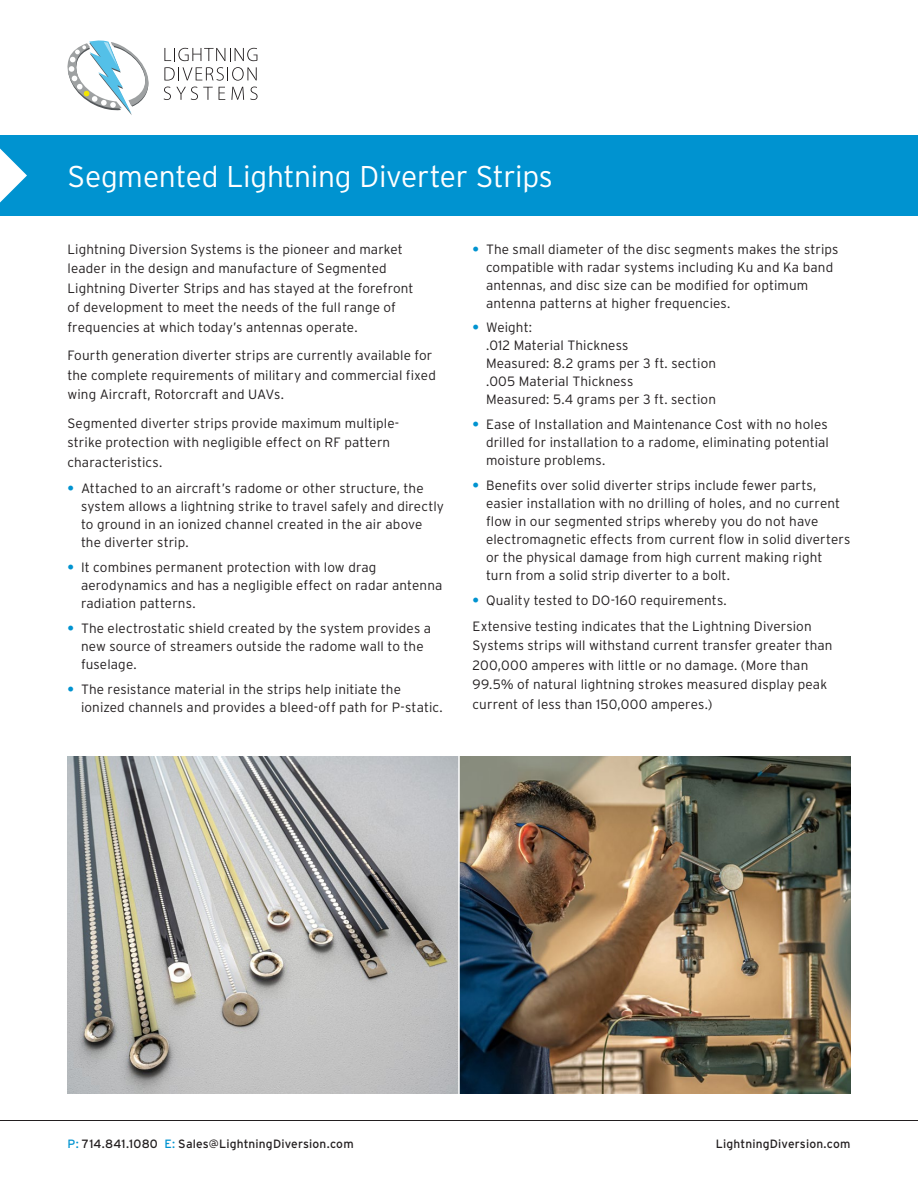
<style>
.page{position:relative;width:918px;height:1188px;background:#fff}
.page>*{position:absolute;margin:0;border:0;box-sizing:border-box;transform-origin:0 0}
.t1{font:300 30px "Interstate";letter-spacing:-.01em;color:#fff}
.t2{font:300 13.5px/18px "Interstate";letter-spacing:.01em;color:#231f20}
.t3{font:12px "Interstate";letter-spacing:.015em;color:#231f20}
.s1{font-weight:700;color:#0093d0}
.s2{color:#0093d0}
</style>
<div class="page">
<div style="left:0;top:135px;width:918px;height:81px;background:#0093d0"></div>
<svg style="left:0;top:148px;width:27px;height:54px"></svg>
<hr style="left:0;top:1120px;width:918px;height:1px;background:#231f20">
<img style="left:68px;top:756px;width:782px;height:338px">
<hr style="left:458px;top:754px;width:2px;height:346px;background:#fff">
<svg style="left:164px;top:48px;width:93px;height:13px"></svg>
<svg style="left:164px;top:67px;width:93px;height:14px"></svg>
<svg style="left:164px;top:87px;width:49px;height:13px"></svg>
<svg style="left:219px;top:87px;width:6px;height:13px"></svg>
<svg style="left:231px;top:87px;width:13px;height:13px"></svg>
<svg style="left:250px;top:87px;width:8px;height:13px"></svg>
<svg style="left:68px;top:40px;width:81px;height:75px"></svg>
<h1 class="t1" style="left:68px;top:160px;width:487px">Segmented Lightning Diverter Strips</h1>
<p class="t2" style="left:68px;top:239px;width:348px;line-height:19.5px">Lightning Diversion Systems is the pioneer and market leader in the design and manufacture of Segmented Lightning Diverter Strips and has stayed at the forefront of development to meet the needs of the full range of frequencies at which today’s antennas operate.</p>
<p class="t2" style="left:68px;top:346px;width:370px;line-height:19.5px">Fourth generation diverter strips are currently available for the complete requirements of military and commercial fixed wing Aircraft, Rotorcraft and UAVs.</p>
<p class="t2" style="left:68px;top:413px;width:333px;line-height:19.5px">Segmented diverter strips provide maximum multiple&shy;strike protection with negligible effect on RF pattern characteristics.</p>
<p class="t2" style="left:81px;top:480px;width:365px;text-indent:-14px"><span class="s1">•</span> Attached to an aircraft’s radome or other structure, the system allows a lightning strike to travel safely and directly to ground in an ionized channel created in the air above the diverter strip.</p>
<p class="t2" style="left:81px;top:558px;width:363px;text-indent:-14px"><span class="s1">•</span> It combines permanent protection with low drag aerodynamics and has a negligible effect on radar antenna radiation patterns.</p>
<p class="t2" style="left:81px;top:619px;width:352px;text-indent:-14px"><span class="s1">•</span> The electrostatic shield created by the system provides a new source of streamers outside the radome wall to the fuselage.</p>
<p class="t2" style="left:81px;top:680px;width:363px;text-indent:-14px"><span class="s1">•</span> The resistance material in the strips help initiate the ionized channels and provides a bleed-off path for P-static.</p>
<p class="t2" style="left:486px;top:240px;width:354px;text-indent:-14px"><span class="s1">•</span> The small diameter of the disc segments makes the strips compatible with radar systems including Ku and Ka band antennas, and disc size can be modified for optimum antenna patterns at higher frequencies.</p>
<p class="t2" style="left:486px;top:319px;width:232px;text-indent:-14px"><span class="s1">•</span> Weight:<br>.012 Material Thickness<br>Measured: 8.2 grams per 3 ft. section .005 Material Thickness<br>Measured: 5.4 grams per 3 ft. section</p>
<p class="t2" style="left:486px;top:415px;width:344px;text-align:justify;text-indent:-14px"><span class="s1">•</span> Ease of Installation and Maintenance Cost with no holes drilled for installation to a radome, eliminating potential moisture problems.</p>
<p class="t2" style="left:486px;top:476px;width:366px;text-indent:-14px"><span class="s1">•</span> Benefits over solid diverter strips include fewer parts, easier installation with no drilling of holes, and no current flow in our segmented strips whereby you do not have electromagnetic effects from current flow in solid diverters or the physical damage from high current making right turn from a solid strip diverter to a bolt.</p>
<p class="t2" style="left:472px;top:587px;width:341px;line-height:26.2px"><span class="s1">•</span> Quality tested to DO-160 requirements.<br>Extensive testing indicates that the Lightning Diversion</p>
<p class="t2" style="left:472px;top:636px;width:361px;line-height:19.5px">Systems strips will withstand current transfer greater than 200,000 amperes with little or no damage. (More than 99.5% of natural lightning strokes measured display peak current of less than 150,000 amperes.)</p>
<p class="t3" style="left:68px;top:1137px;width:288px"><span class="s2">P:</span> 714.841.1080 <span class="s2">E:</span> Sales@LightningDiversion.com</p>
<p class="t3" style="left:716px;top:1137px;width:136px">LightningDiversion.com</p>
</div>
